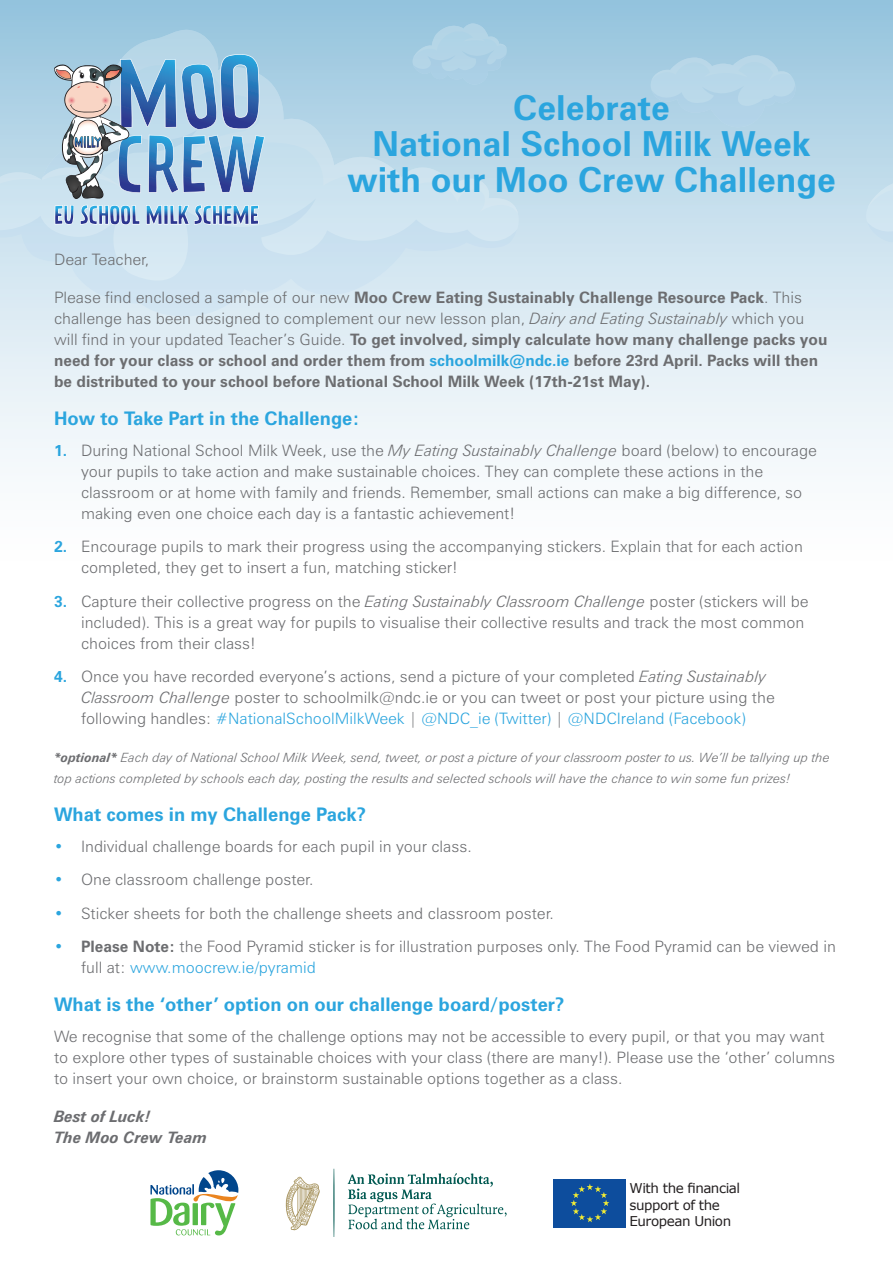
<style>
.page{position:relative;width:893px;height:1263px;background:#fff}
.page>*{position:absolute;margin:0;border:0;box-sizing:border-box;transform-origin:0 0}
.Body{font:700 34.5px/36px "Zurich BT";color:#2ba5de;text-align:center}
.Body-2{font:700 18.75px "Zurich BT";color:#2ba5de}
.Body-3{font:300 15.75px/21px "Zurich BT";color:#6c6d70}
.Body-4{font:700 15.75px/21px "Zurich BT";color:#6c6d70}
.Body-5{font:italic 700 15.75px/21px "Zurich BT";color:#6c6d70}
.t1{font:13.5px/16.2px "Verdana";letter-spacing:-.035em;color:#231f20}
.Body-6{font:italic 300 12.75px/21px "Zurich BT";color:#6c6d70}
.s1{font-weight:300}
.s2{font-weight:300;font-style:italic}
.s3{color:#2ba5de}
.s4{font-weight:700;color:#2ba5de}
.s5{font-style:italic}
.s6{font-weight:700}
</style>
<div class="page">
<svg style="left:0;top:0;width:893px;height:467px"></svg>
<svg style="left:0;top:214px;width:517px;height:104px;background:#d2e5f1"></svg>
<svg style="left:69px;top:29px;width:449px;height:185px;background:#b5d6e7"></svg>
<svg style="left:865px;top:133px;width:28px;height:132px;background:#c6dfed"></svg>
<svg style="left:650px;top:54px;width:147px;height:75px;background:#b2d4e7"></svg>
<svg style="left:412px;top:23px;width:95px;height:62px;background:#aacfe4"></svg>
<svg style="left:150px;top:1170px;width:88px;height:65px"></svg>
<svg style="left:348px;top:1173px;width:159px;height:56px"></svg>
<svg style="left:333px;top:1169px;width:2px;height:68px"></svg>
<svg style="left:286px;top:1177px;width:34px;height:53px"></svg>
<svg style="left:0;top:54px;width:265px;height:171px;background:#9cbad4"></svg>
<div style="left:554px;top:1179px;width:72px;height:48px;background:#0d4d9d"></div>
<svg style="left:571px;top:1184px;width:38px;height:38px"></svg>
<p class="Body" style="left:347px;top:90px;width:490px">Celebrate<br>National School Milk Week with our Moo Crew Challenge</p>
<p class="Body-3" style="left:54px;top:249px;width:97px">Dear Teacher,</p>
<p class="Body-4" style="left:54px;top:287px;width:775px"><span class="s1">Please find enclosed a sample of our new</span> Moo Crew Eating Sustainably Challenge Resource Pack<span class="s1">. This challenge has been designed to complement our new lesson plan,</span> <span class="s2">Dairy and Eating Sustainably</span> <span class="s1">which you will find in your updated Teacher’s Guide.</span> To get involved, simply calculate how many challenge packs you need for your class or school and order them from <span class="s3">schoolmilk@ndc.ie</span> before 23rd April. Packs will then be distributed to your school before National School Milk Week (17th-21st May).</p>
<p class="Body-2" style="left:54px;top:407px;width:307px">How to Take Part in the Challenge:</p>
<p class="Body-3" style="left:81px;top:439px;width:737px;text-indent:-27px"><span class="s4">1.</span> During National School Milk Week, use the <span class="s5">My Eating Sustainably Challenge</span> board (below) to encourage your pupils to take action and make sustainable choices. They can complete these actions in the classroom or at home with family and friends. Remember, small actions can make a big difference, so making even one choice each day is a fantastic achievement!</p>
<p class="Body-3" style="left:81px;top:536px;width:723px;text-indent:-27px"><span class="s4">2.</span> Encourage pupils to mark their progress using the accompanying stickers. Explain that for each action completed, they get to insert a fun, matching sticker!</p>
<p class="Body-3" style="left:81px;top:590px;width:729px;text-indent:-27px"><span class="s4">3.</span> Capture their collective progress on the <span class="s5">Eating Sustainably Classroom Challenge</span> poster (stickers will be included). This is a great way for pupils to visualise their collective results and track the most common choices from their class!</p>
<p class="Body-3" style="left:81px;top:666px;width:695px;text-indent:-27px"><span class="s4">4.</span> Once you have recorded everyone’s actions, send a picture of your completed <span class="s5">Eating Sustainably<br>Classroom Challenge</span> poster to schoolmilk@ndc.ie or you can tweet or post your picture using the following handles: <span class="s3">#NationalSchoolMilkWeek</span> | <span class="s3">@NDC_ie (Twitter)</span> | <span class="s3">@NDCIreland (Facebook)</span></p>
<p class="Body-6" style="left:54px;top:747px;width:777px"><span class="s6">*optional*</span> Each day of National School Milk Week, send, tweet, or post a picture of your classroom poster to us. We’ll be tallying up the top actions completed by schools each day, posting the results and selected schools will have the chance to win some fun prizes!</p>
<p class="Body-2" style="left:54px;top:803px;width:313px">What comes in my Challenge Pack?</p>
<p class="Body-3" style="left:54px;top:835px;width:419px"><span class="s4">•</span> Individual challenge boards for each pupil in your class.</p>
<p class="Body-3" style="left:54px;top:869px;width:261px"><span class="s4">•</span> One classroom challenge poster.</p>
<p class="Body-3" style="left:54px;top:902px;width:501px"><span class="s4">•</span> Sticker sheets for both the challenge sheets and classroom poster.</p>
<p class="Body-3" style="left:81px;top:936px;width:756px;text-indent:-27px"><span class="s4">•</span> <span class="s6">Please Note:</span> the Food Pyramid sticker is for illustration purposes only. The Food Pyramid can be viewed in full at: <span class="s3">www.moocrew.ie/pyramid</span></p>
<p class="Body-2" style="left:54px;top:993px;width:512px">What is the ‘other’ option on our challenge board/poster?</p>
<p class="Body-3" style="left:54px;top:1025px;width:783px">We recognise that some of the challenge options may not be accessible to every pupil, or that you may want to explore other types of sustainable choices with your class (there are many!). Please use the ‘other’ columns to insert your own choice, or brainstorm sustainable options together as a class.</p>
<p class="Body-5" style="left:54px;top:1105px;width:155px">Best of Luck!<br>The Moo Crew Team</p>
<p class="t1" style="left:630px;top:1180px;width:112px">With the financial support of the<br>European Union</p>
</div>
